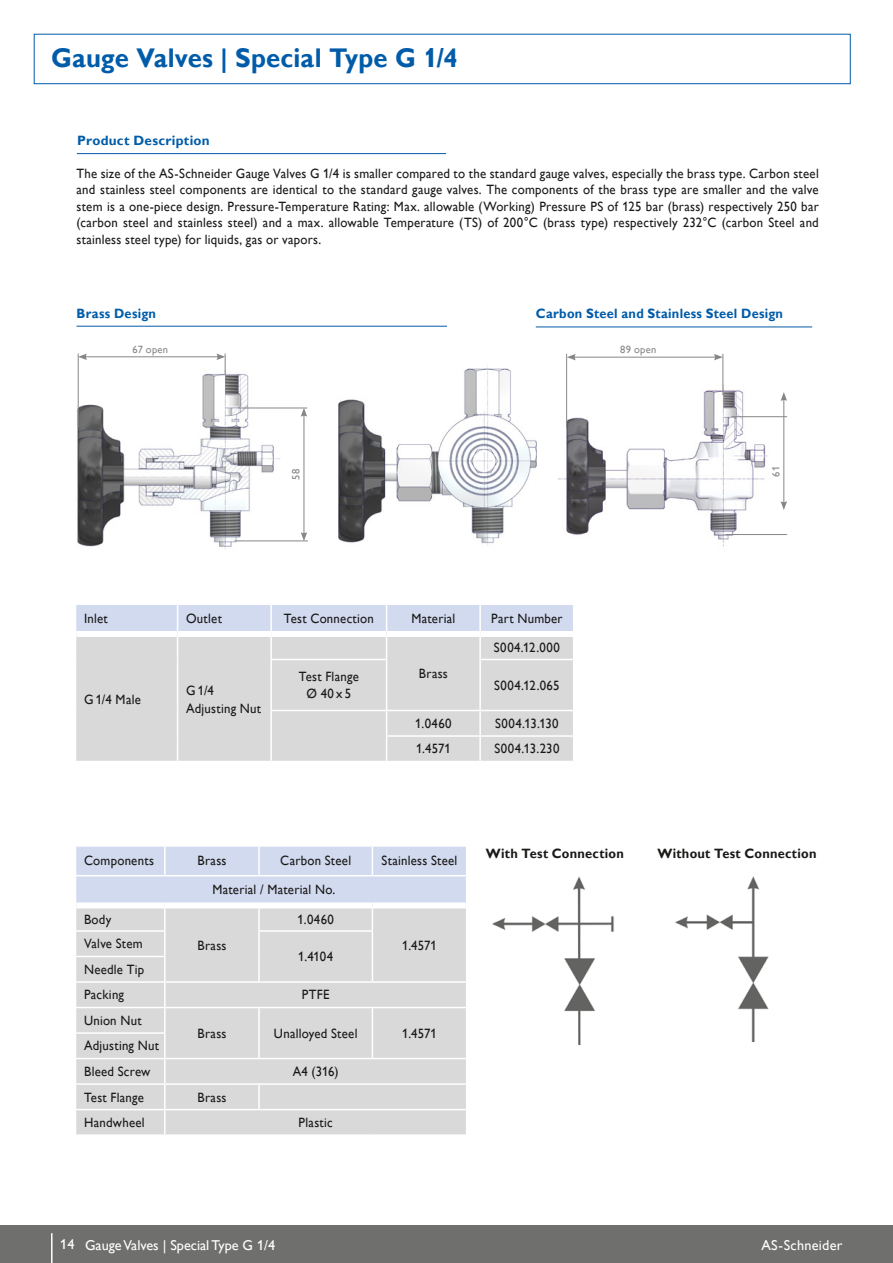
<style>
.page{position:relative;width:893px;height:1263px;background:#fff}
.page>*{position:absolute;margin:0;border:0;box-sizing:border-box;transform-origin:0 0}
.t1{font:700 27px "Gill Alt One";letter-spacing:.005em;color:#005ca9;scale:.95 1}
.t2{font:14.25px "Gill Alt One";color:#fff}
.t3{font:14.25px "Gill Alt One";letter-spacing:.02em;color:#fff}
.t4{font:13.5px/16.5px "Gill Alt One";letter-spacing:.02em;color:#1a1918;scale:.95 1}
.t5{font:700 13.5px "Gill Alt One";letter-spacing:.02em;color:#005ca9;scale:.95 1}
.t6{font:700 13.5px "Gill Alt One";letter-spacing:.02em;color:#1a1918;scale:.95 1}
.t7{font:700 13.5px "Gill Alt One";letter-spacing:.02em;color:#005ca9}
.t8{font:13.5px "Gill Alt One";letter-spacing:.045em;color:#1a1918;scale:.95 1}
.t9{font:10.5px "Gill Alt One";letter-spacing:.025em;color:#868686}
</style>
<div class="page">
<div style="left:34px;top:34px;width:816px;height:50px;border:1px solid #005ca9"></div>
<hr style="left:77px;top:153px;width:369px;height:1px;background:#005ca9">
<svg style="left:75px;top:846px;width:392px;height:288px;background:#d9dbdf"></svg>
<hr style="left:75px;top:875px;width:90px;height:1px;background:#fff">
<hr style="left:165px;top:875px;width:94px;height:1px;background:#fff">
<hr style="left:259px;top:875px;width:113px;height:1px;background:#fff">
<hr style="left:372px;top:875px;width:95px;height:1px;background:#fff">
<div style="left:76px;top:902px;width:89px;height:6px;background:#fff"></div>
<div style="left:165px;top:902px;width:94px;height:6px;background:#fff"></div>
<div style="left:259px;top:902px;width:113px;height:6px;background:#fff"></div>
<div style="left:372px;top:902px;width:94px;height:6px;background:#fff"></div>
<svg style="left:76px;top:604px;width:497px;height:157px;background:#d9dade"></svg>
<div style="left:76px;top:631px;width:102px;height:6px;background:#fff"></div>
<div style="left:178px;top:631px;width:93px;height:6px;background:#fff"></div>
<div style="left:271px;top:631px;width:116px;height:6px;background:#fff"></div>
<div style="left:387px;top:631px;width:93px;height:6px;background:#fff"></div>
<div style="left:480px;top:631px;width:93px;height:6px;background:#fff"></div>
<img style="left:77px;top:360px;width:210px;height:189px">
<img style="left:558px;top:360px;width:230px;height:187px">
<hr style="left:77px;top:326px;width:370px;height:1px;background:#005ca9">
<hr style="left:536px;top:327px;width:276px;height:1px;background:#005ca9">
<img style="left:338px;top:366px;width:198px;height:180px">
<hr style="left:78px;top:353px;width:1px;height:74px;background:#868686">
<hr style="left:85px;top:357px;width:134px;height:1px;background:#868686">
<svg style="left:78px;top:354px;width:9px;height:6px"></svg>
<svg style="left:216px;top:353px;width:10px;height:22px"></svg>
<hr style="left:239px;top:408px;width:68px;height:1px;background:#868686">
<hr style="left:304px;top:414px;width:1px;height:120px;background:#868686">
<svg style="left:301px;top:532px;width:6px;height:9px"></svg>
<svg style="left:301px;top:408px;width:6px;height:9px"></svg>
<hr style="left:234px;top:541px;width:74px;height:1px;background:#868686">
<hr style="left:566px;top:354px;width:1px;height:74px;background:#868686">
<hr style="left:723px;top:354px;width:1px;height:41px;background:#868686">
<hr style="left:573px;top:357px;width:143px;height:1px;background:#868686">
<svg style="left:567px;top:354px;width:9px;height:6px"></svg>
<svg style="left:714px;top:354px;width:9px;height:6px"></svg>
<hr style="left:731px;top:416px;width:56px;height:1px;background:#868686">
<hr style="left:725px;top:534px;width:62px;height:1px;background:#868686">
<hr style="left:784px;top:399px;width:1px;height:104px;background:#868686">
<svg style="left:781px;top:501px;width:6px;height:9px"></svg>
<svg style="left:781px;top:392px;width:6px;height:9px"></svg>
<img style="left:675px;top:876px;width:94px;height:165px">
<img style="left:493px;top:876px;width:121px;height:168px">
<div style="left:0;top:1225px;width:893px;height:38px;background:#6f6f6e"></div>
<hr style="left:51px;top:1233px;width:2px;height:30px;background:#fff">
<h1 class="t1" style="left:51px;top:42px;width:429px">Gauge Valves | Special Type G 1/4</h1>
<p class="t7" style="left:77px;top:132px;width:134px">Product Description</p>
<p class="t4" style="left:77px;top:165px;width:783px;text-align:justify">The size of the AS-Schneider Gauge Valves G 1/4 is smaller compared to the standard gauge valves, especially the brass type. Carbon steel and stainless steel components are identical to the standard gauge valves. The components of the brass type are smaller and the valve stem is a one-piece design. Pressure-Temperature Rating: Max. allowable (Working) Pressure PS of 125 bar (brass) respectively 250 bar (carbon steel and stainless steel) and a max. allowable Temperature (TS) of 200°C (brass type) respectively 232°C (carbon Steel and stainless steel type) for liquids, gas or vapors.</p>
<p class="t5" style="left:77px;top:306px;width:85px">Brass Design</p>
<p class="t5" style="left:536px;top:306px;width:262px">Carbon Steel and Stainless Steel Design</p>
<p class="t9" style="left:133px;top:343px;width:37px">67 open</p>
<p class="t9" style="left:290px;top:480px;width:12px;rotate:-90deg">58</p>
<p class="t4" style="left:84px;top:610px;width:27px">Inlet</p>
<p class="t4" style="left:186px;top:610px;width:39px">Outlet</p>
<p class="t4" style="left:284px;top:610px;width:96px">Test Connection</p>
<p class="t4" style="left:411px;top:610px;width:48px">Material</p>
<p class="t4" style="left:491px;top:610px;width:77px">Part Number</p>
<p class="t4" style="left:84px;top:691px;width:61px">G 1/4 Male</p>
<p class="t4" style="left:186px;top:681px;width:81px;line-height:18px">G 1/4<br>Adjusting Nut</p>
<p class="t8" style="left:494px;top:640px;width:71px">S004.12.000</p>
<p class="t4" style="left:419px;top:665px;width:32px">Brass</p>
<p class="t4" style="left:299px;top:668px;width:65px;text-align:center">Test Flange<br>Ø 40x5</p>
<p class="t4" style="left:494px;top:677px;width:70px">S004.12.065</p>
<p class="t4" style="left:415px;top:715px;width:40px">1.0460</p>
<p class="t4" style="left:495px;top:715px;width:68px">S004.13.130</p>
<p class="t4" style="left:416px;top:740px;width:38px">1.4571</p>
<p class="t4" style="left:494px;top:740px;width:70px">S004.13.230</p>
<p class="t9" style="left:620px;top:344px;width:38px">89 open</p>
<p class="t9" style="left:770px;top:476px;width:12px;rotate:-90deg">61</p>
<p class="t4" style="left:84px;top:852px;width:75px">Components</p>
<p class="t4" style="left:197px;top:852px;width:32px">Brass</p>
<p class="t4" style="left:280px;top:852px;width:76px">Carbon Steel</p>
<p class="t4" style="left:382px;top:852px;width:81px">Stainless Steel</p>
<p class="t4" style="left:212px;top:881px;width:131px">Material / Material No.</p>
<p class="t4" style="left:84px;top:911px;width:30px">Body</p>
<p class="t4" style="left:197px;top:937px;width:32px">Brass</p>
<p class="t4" style="left:298px;top:911px;width:40px">1.0460</p>
<p class="t4" style="left:84px;top:935px;width:63px">Valve Stem</p>
<p class="t4" style="left:402px;top:937px;width:38px">1.4571</p>
<p class="t4" style="left:298px;top:948px;width:38px">1.4104</p>
<p class="t4" style="left:84px;top:956px;width:65px;line-height:25.5px">Needle Tip<br>Packing</p>
<p class="t4" style="left:302px;top:986px;width:31px">PTFE</p>
<p class="t4" style="left:84px;top:1012px;width:62px">Union Nut</p>
<p class="t4" style="left:84px;top:1033px;width:81px;line-height:25.5px">Adjusting Nut<br>Bleed Screw</p>
<p class="t4" style="left:197px;top:1025px;width:32px">Brass</p>
<p class="t4" style="left:274px;top:1025px;width:89px">Unalloyed Steel</p>
<p class="t4" style="left:402px;top:1025px;width:38px">1.4571</p>
<p class="t4" style="left:293px;top:1063px;width:50px">A4 (316)</p>
<p class="t4" style="left:84px;top:1088px;width:65px">Test Flange</p>
<p class="t4" style="left:197px;top:1088px;width:32px">Brass</p>
<p class="t4" style="left:84px;top:1114px;width:65px">Handwheel</p>
<p class="t4" style="left:299px;top:1114px;width:37px">Plastic</p>
<p class="t6" style="left:486px;top:845px;width:147px">With Test Connection</p>
<p class="t6" style="left:657px;top:845px;width:169px">Without Test Connection</p>
<p class="t2" style="left:60px;top:1237px;width:217px">14 Gauge Valves | Special Type G 1/4</p>
<p class="t3" style="left:761px;top:1237px;width:83px">AS-Schneider</p>
</div>
